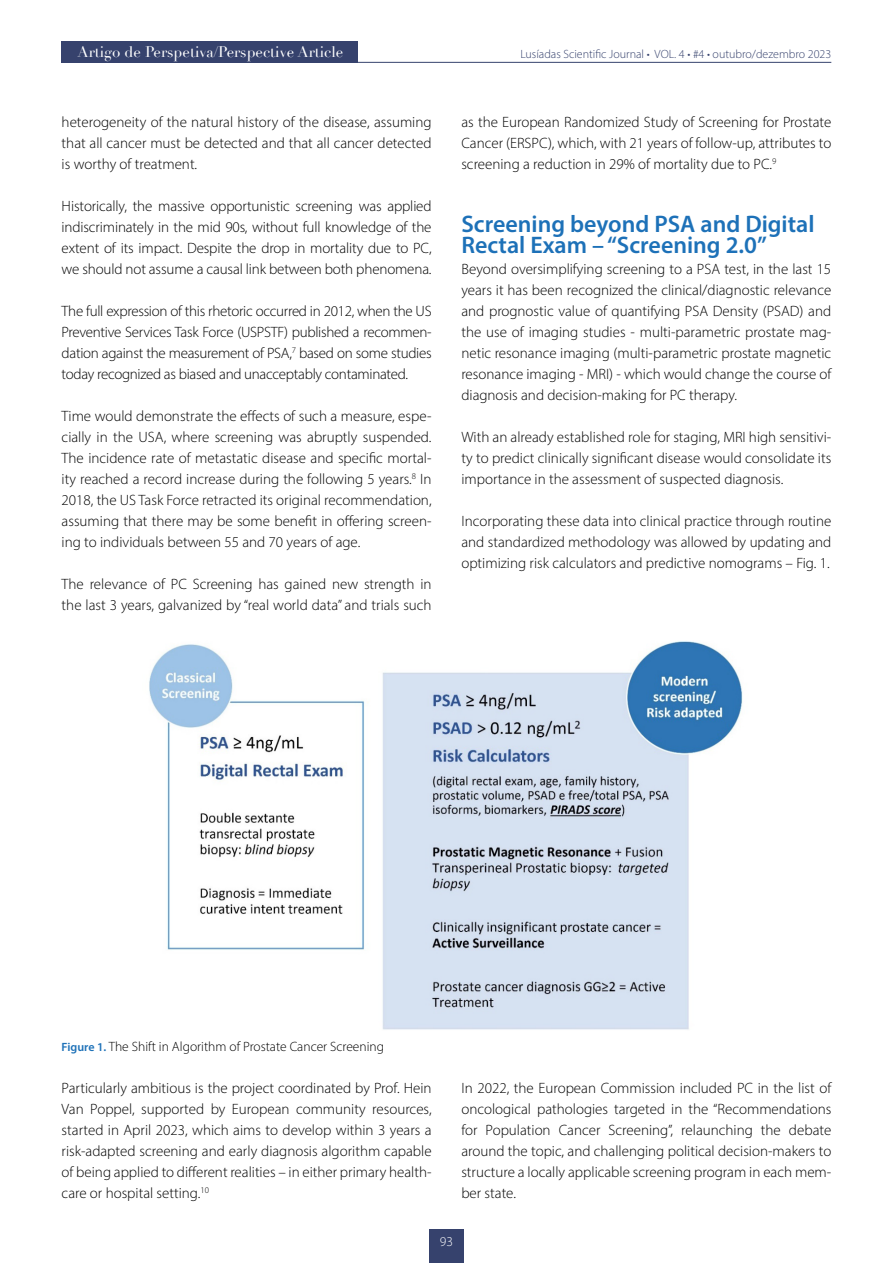
<style>
.page{position:relative;width:893px;height:1263px;background:#fff}
.page>*{position:absolute;margin:0;border:0;box-sizing:border-box;transform-origin:0 0}
.t1{font:600 24px/21px "Myriad Pro";color:#1d71b8}
.t2{font:300 15px/21px "Myriad Pro";color:#000;text-align:justify}
.t3{font:15px "Didot";color:#fff}
.t4{font:300 13.5px "Myriad Pro";color:#000}
.t5{font:300 13.5px "Myriad Pro";color:#fff}
.t6{font:300 12px "Myriad Pro";color:#36426d}
.s1{font-weight:600;font-size:12px;color:#1d71b8}
</style>
<div class="page">
<hr style="left:62px;top:62px;width:769px;height:1px;background:#36426d">
<div style="left:429px;top:1229px;width:34px;height:34px;background:#36426d"></div>
<div style="left:62px;top:41px;width:296px;height:21px;background:#36426d"></div>
<img style="left:149px;top:641px;width:594px;height:389px">
<p class="t3" style="left:78px;top:43px;width:267px">Artigo de Perspetiva/Perspective Article</p>
<p class="t2" style="left:62px;top:112px;width:371px">heterogeneity of the natural history of the disease, assuming that all cancer must be detected and that all cancer detected is worthy of treatment.</p>
<p class="t2" style="left:62px;top:196px;width:371px">Historically, the massive opportunistic screening was applied indiscriminately in the mid 90s, without full knowledge of the extent of its impact. Despite the drop in mortality due to PC, we should not assume a causal link between both phenomena.</p>
<p class="t2" style="left:62px;top:301px;width:371px">The full expression of this rhetoric occurred in 2012, when the US Preventive Services Task Force (USPSTF) published a recommen‑ dation against the measurement of PSA,<sup>7</sup> based on some studies today recognized as biased and unacceptably contaminated.</p>
<p class="t2" style="left:62px;top:406px;width:371px">Time would demonstrate the effects of such a measure, espe‑ cially in the USA, where screening was abruptly suspended.<br>The incidence rate of metastatic disease and specific mortal‑ ity reached a record increase during the following 5 years.<sup>8</sup> In 2018, the US Task Force retracted its original recommendation, assuming that there may be some benefit in offering screen‑ ing to individuals between 55 and 70 years of age.</p>
<p class="t2" style="left:62px;top:574px;width:371px">The relevance of PC Screening has gained new strength in the last 3 years, galvanized by “real world data” and trials such</p>
<p class="t6" style="left:520px;top:46px;width:312px">Lusíadas Scientific Journal • VOL. 4 • #4 • outubro/dezembro 2023</p>
<p class="t2" style="left:461px;top:112px;width:371px">as the European Randomized Study of Screening for Prostate Cancer (ERSPC), which, with 21 years of follow‑up, attributes to screening a reduction in 29% of mortality due to PC.<sup>9</sup></p>
<h1 class="t1" style="left:461px;top:213px;width:355px">Screening beyond PSA and Digital<br>Rectal Exam – “Screening 2.0”</h1>
<p class="t2" style="left:461px;top:259px;width:371px">Beyond oversimplifying screening to a PSA test, in the last 15 years it has been recognized the clinical/diagnostic relevance and prognostic value of quantifying PSA Density (PSAD) and the use of imaging studies ‑ multi‑parametric prostate mag‑ netic resonance imaging (multi‑parametric prostate magnetic resonance imaging ‑ MRI) ‑ which would change the course of diagnosis and decision‑making for PC therapy.</p>
<p class="t2" style="left:461px;top:427px;width:371px">With an already established role for staging, MRI high sensitivi‑ ty to predict clinically significant disease would consolidate its importance in the assessment of suspected diagnosis.</p>
<p class="t2" style="left:461px;top:511px;width:371px">Incorporating these data into clinical practice through routine and standardized methodology was allowed by updating and optimizing risk calculators and predictive nomograms – Fig. 1.</p>
<p class="t4" style="left:62px;top:1039px;width:324px"><span class="s1">Figure 1.</span> The Shift in Algorithm of Prostate Cancer Screening</p>
<p class="t2" style="left:62px;top:1078px;width:371px">Particularly ambitious is the project coordinated by Prof. Hein Van Poppel, supported by European community resources, started in April 2023, which aims to develop within 3 years a risk‑adapted screening and early diagnosis algorithm capable of being applied to different realities – in either primary health‑ care or hospital setting.<sup>10</sup></p>
<p class="t2" style="left:461px;top:1078px;width:371px">In 2022, the European Commission included PC in the list of oncological pathologies targeted in the “Recommendations for Population Cancer Screening”, relaunching the debate around the topic, and challenging political decision‑makers to structure a locally applicable screening program in each mem‑ ber state.</p>
<p class="t5" style="left:440px;top:1233px;width:15px">93</p>
</div>
